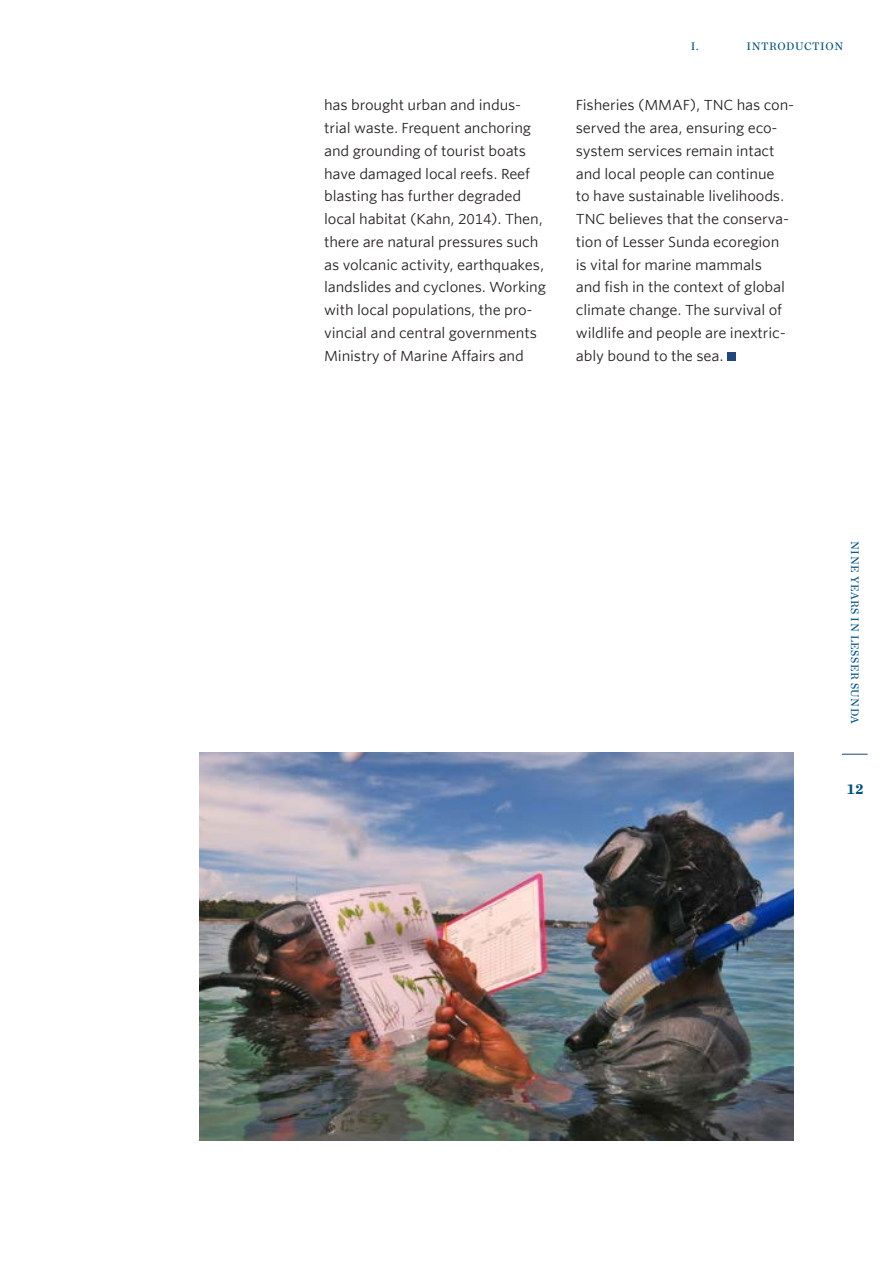
<style>
.page{position:relative;width:893px;height:1265px;background:#fff}
.page>*{position:absolute;margin:0;border:0;box-sizing:border-box;transform-origin:0 0}
.t1{font:14px/22.8px "Whitney Office";letter-spacing:-.01em;color:#231f20}
.t2{font:700 14px "Chronicle Office";color:#005285}
.t3{font:10.5px "Chronicle Office";letter-spacing:.05em;color:#005285}
</style>
<div class="page">
<svg style="left:842px;top:754px;width:26px;height:1px"></svg>
<div style="left:727px;top:352px;width:9px;height:9px;background:#20487b"></div>
<img style="left:199px;top:752px;width:595px;height:389px">
<p class="t3" style="left:691px;top:40px;width:10px">I.</p>
<p class="t3" style="left:747px;top:40px;width:98px">INTRODUCTION</p>
<p class="t1" style="left:324px;top:93px;width:223px">has brought urban and indus&shy;trial waste. Frequent anchoring and grounding of tourist boats have damaged local reefs. Reef blasting has further degraded local habitat (Kahn, 2014). Then, there are natural pressures such as volcanic activity, earthquakes, landslides and cyclones. Working with local populations, the pro&shy;vincial and central governments<br>Ministry of Marine Affairs and</p>
<p class="t1" style="left:576px;top:93px;width:220px">Fisheries (MMAF), TNC has con&shy;served the area, ensuring eco&shy;system services remain intact and local people can continue<br>to have sustainable livelihoods.<br>TNC believes that the conserva&shy;tion of Lesser Sunda ecoregion<br>is vital for marine mammals<br>and fish in the context of global climate change. The survival of wildlife and people are inextric&shy;ably bound to the sea.</p>
<p class="t3" style="left:861px;top:541px;width:184px;rotate:90deg">NINE YEARS IN LESSER SUNDA</p>
<p class="t2" style="left:847px;top:781px;width:18px">12</p>
</div>
